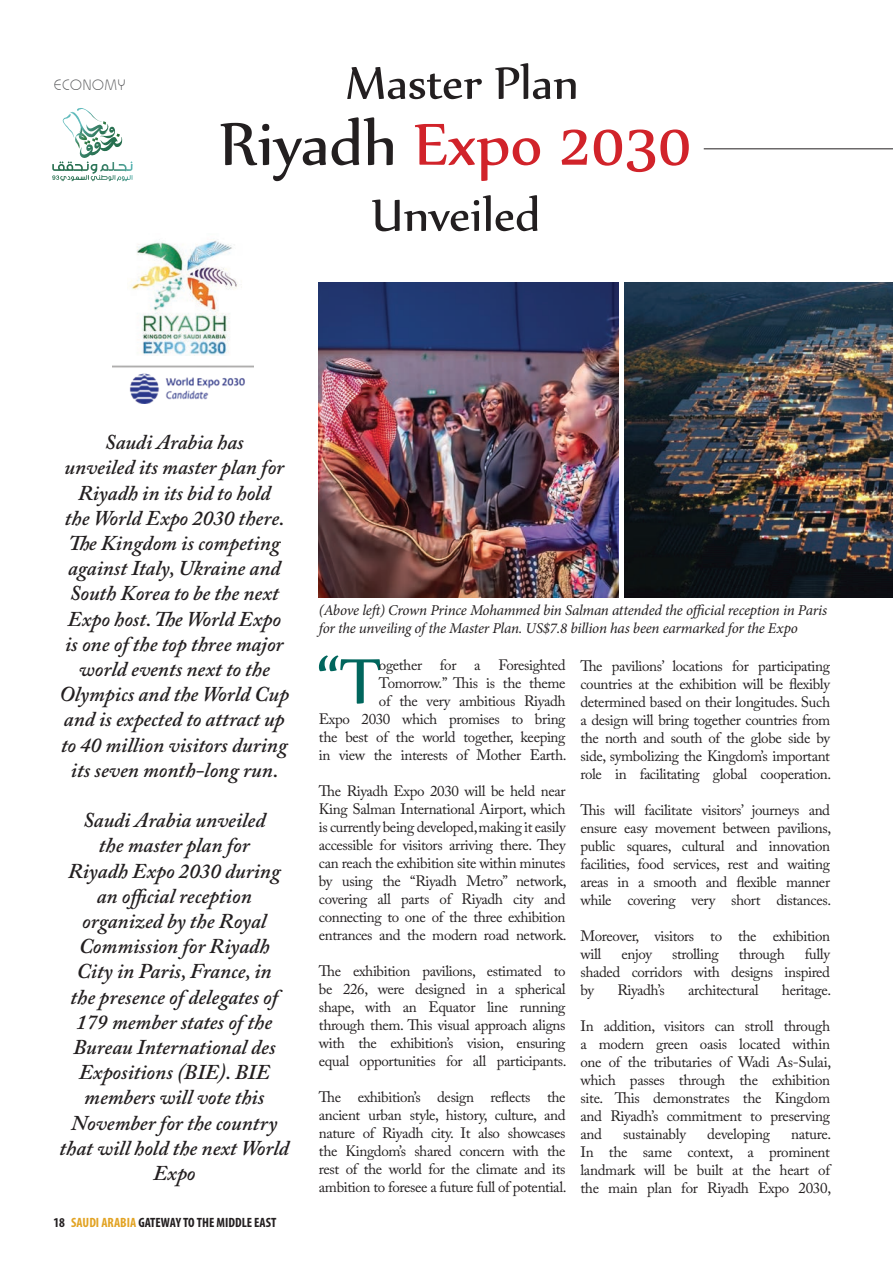
<style>
.page{position:relative;width:893px;height:1263px;background:#fff}
.page>*{position:absolute;margin:0;border:0;box-sizing:border-box;transform-origin:0 0}
.t1{font:77.4px "Nyala";color:#00665d}
.t2{font:72px "Nyala";color:#d1232a}
.t3{font:54px "Nyala";color:#231f20}
.t4{font:italic 600 21px/25.2px "Adobe Caslon Pro";color:#231f20;text-align:center}
.t5{font:15px/18px "Adobe Caslon Pro";letter-spacing:-.025em;color:#231f20;text-align:justify}
.t6{font:italic 15px/18px "Minion Pro";letter-spacing:-.015em;color:#231f20}
.t7{font:15px "Architekt";letter-spacing:.075em;color:#57585a}
.t8{font:700 condensed 13.5px "Myriad Pro";color:#231f20}
.s1{color:#231f20}
.s2{color:#e2a323}
</style>
<div class="page">
<img style="left:319px;top:283px;width:300px;height:314px">
<img style="left:130px;top:240px;width:107px;height:115px">
<img style="left:113px;top:365px;width:140px;height:38px">
<svg style="left:52px;top:108px;width:81px;height:73px"></svg>
<hr style="left:704px;top:148px;width:189px;height:1px;background:#231f20">
<img style="left:624px;top:283px;width:269px;height:314px">
<p class="t7" style="left:54px;top:75px;width:73px">ECONOMY</p>
<h3 class="t3" style="left:346px;top:50px;width:234px">Master Plan</h3>
<h2 class="t2" style="left:220px;top:100px;width:474px"><span class="s1">Riyadh</span> Expo 2030</h2>
<h3 class="t3" style="left:372px;top:182px;width:170px">Unveiled</h3>
<p class="t4" style="left:60px;top:429px;width:231px">Saudi Arabia has<br>unveiled its master plan for<br>Riyadh in its bid to hold<br>the World Expo 2030 there.<br>The Kingdom is competing against Italy, Ukraine and<br>South Korea to be the next<br>Expo host. The World Expo is one of the top three major world events next to the<br>Olympics and the World Cup and is expected to attract up to 40 million visitors during its seven month-long run.</p>
<p class="t4" style="left:60px;top:807px;width:231px">Saudi Arabia unveiled<br>the master plan for<br>Riyadh Expo 2030 during an official reception organized by the Royal<br>Commission for Riyadh<br>City in Paris, France, in<br>the presence of delegates of<br>179 member states of the<br>Bureau International des<br>Expositions (BIE). BIE members will vote this<br>November for the country that will hold the next World<br>Expo</p>
<p class="t8" style="left:53px;top:1214px;width:225px">18 <span class="s2">SAUDI ARABIA</span> GATEWAY TO THE MIDDLE EAST</p>
<p class="t6" style="left:319px;top:601px;width:510px">(Above left) Crown Prince Mohammed bin Salman attended the official reception in Paris for the unveiling of the Master Plan. US$7.8 billion has been earmarked for the Expo</p>
<h1 class="t1" style="left:316px;top:634px;width:67px">“T</h1>
<p class="t5" style="left:319px;top:656px;width:249px;text-align:right">ogether for a Foresighted<br>Tomorrow.” This is the theme<br>of the very ambitious Riyadh<br>Expo 2030 which promises to bring the best of the world together, keeping in view the interests of Mother Earth.</p>
<p class="t5" style="left:319px;top:782px;width:249px">The Riyadh Expo 2030 will be held near King Salman International Airport, which is currently being developed, making it easily accessible for visitors arriving there. They can reach the exhibition site within minutes by using the “Riyadh Metro” network, covering all parts of Riyadh city and connecting to one of the three exhibition entrances and the modern road network.</p>
<p class="t5" style="left:319px;top:962px;width:249px">The exhibition pavilions, estimated to be 226, were designed in a spherical shape, with an Equator line running through them. This visual approach aligns with the exhibition’s vision, ensuring equal opportunities for all participants.</p>
<p class="t5" style="left:319px;top:1088px;width:249px">The exhibition’s design reflects the ancient urban style, history, culture, and nature of Riyadh city. It also showcases the Kingdom’s shared concern with the rest of the world for the climate and its ambition to foresee a future full of potential.</p>
<p class="t5" style="left:580px;top:657px;width:252px">The pavilions’ locations for participating countries at the exhibition will be flexibly determined based on their longitudes. Such a design will bring together countries from the north and south of the globe side by side, symbolizing the Kingdom’s important role in facilitating global cooperation.</p>
<p class="t5" style="left:580px;top:801px;width:252px">This will facilitate visitors’ journeys and ensure easy movement between pavilions, public squares, cultural and innovation facilities, food services, rest and waiting areas in a smooth and flexible manner while covering very short distances.</p>
<p class="t5" style="left:580px;top:927px;width:251px">Moreover, visitors to the exhibition will</p>
<p class="t5" style="left:580px;top:945px;width:251px;text-indent:224px">fully shaded corridors with designs inspired by</p>
<p class="t5" style="left:621px;top:945px;width:32px">enjoy</p>
<p class="t5" style="left:672px;top:945px;width:48px">strolling</p>
<p class="t5" style="left:739px;top:945px;width:48px">through</p>
<p class="t5" style="left:617px;top:981px;width:49px">Riyadh’s</p>
<p class="t5" style="left:688px;top:981px;width:72px">architectural</p>
<p class="t5" style="left:782px;top:981px;width:51px">heritage.</p>
<p class="t5" style="left:580px;top:1017px;width:252px">In addition, visitors can stroll through a modern green oasis located within one of the tributaries of Wadi As-Sulai, which passes through the exhibition site. This demonstrates the Kingdom and Riyadh’s commitment to preserving and</p>
<p class="t5" style="left:623px;top:1125px;width:64px">sustainably</p>
<p class="t5" style="left:707px;top:1125px;width:64px">developing</p>
<p class="t5" style="left:580px;top:1125px;width:252px;text-indent:211px">nature.<br>In the same context, a prominent landmark will be built at the heart of the main plan for Riyadh Expo 2030,</p>
</div>
